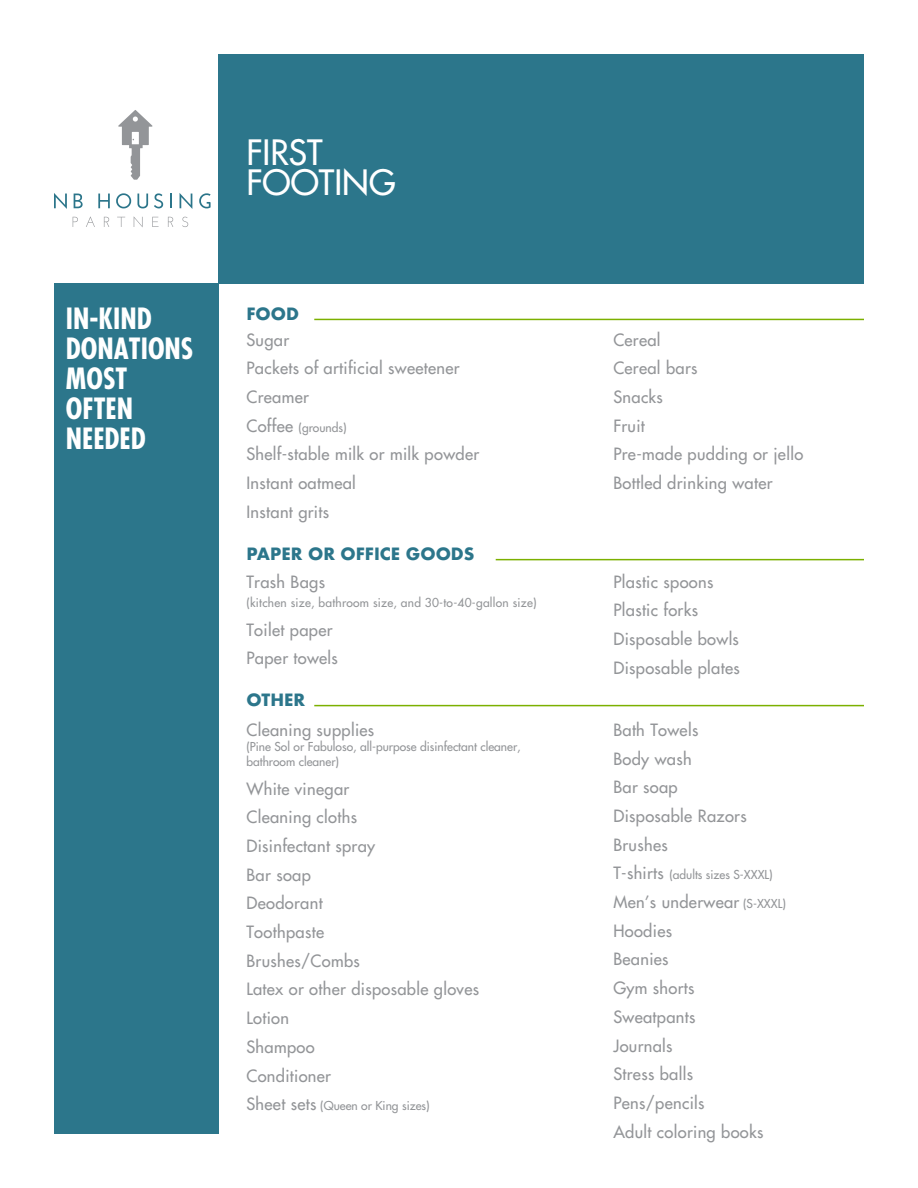
<style>
.page{position:relative;width:918px;height:1188px;background:#fff}
.page>*{position:absolute;margin:0;border:0;box-sizing:border-box;transform-origin:0 0}
.t1{font:34.05px "Futura";color:#fff}
.t2{font:700 condensed 28.5px/30px "Futura";color:#fff}
.t3{font:16.5px "Futura";letter-spacing:.02em;color:#939598}
.t4{font:700 16.5px "Futura";color:#2c768b}
.t5{font:12px/15px "Futura";color:#939598}
.t6{font:12px "Futura";letter-spacing:.02em;color:#939598}
.s1{font-size:16.5px}
.s2{font-size:12px}
</style>
<div class="page">
<div style="left:54px;top:283px;width:165px;height:851px;background:#2c768b"></div>
<div style="left:219px;top:54px;width:645px;height:229px;background:#2c768b"></div>
<svg style="left:54px;top:193px;width:13px;height:16px"></svg>
<svg style="left:74px;top:194px;width:9px;height:14px"></svg>
<svg style="left:98px;top:194px;width:12px;height:14px"></svg>
<svg style="left:116px;top:193px;width:15px;height:15px"></svg>
<svg style="left:137px;top:194px;width:11px;height:14px"></svg>
<svg style="left:154px;top:193px;width:9px;height:15px"></svg>
<svg style="left:170px;top:194px;width:2px;height:14px"></svg>
<svg style="left:180px;top:193px;width:12px;height:16px"></svg>
<svg style="left:199px;top:193px;width:12px;height:15px"></svg>
<svg style="left:73px;top:217px;width:5px;height:10px"></svg>
<svg style="left:86px;top:216px;width:9px;height:11px"></svg>
<svg style="left:104px;top:217px;width:5px;height:10px"></svg>
<svg style="left:117px;top:217px;width:8px;height:10px"></svg>
<svg style="left:134px;top:216px;width:9px;height:11px"></svg>
<svg style="left:152px;top:217px;width:7px;height:10px"></svg>
<svg style="left:168px;top:217px;width:5px;height:10px"></svg>
<svg style="left:182px;top:217px;width:6px;height:10px"></svg>
<svg style="left:118px;top:110px;width:34px;height:70px"></svg>
<hr style="left:314px;top:319px;width:550px;height:1px;background:#7cb000">
<hr style="left:496px;top:559px;width:368px;height:1px;background:#7cb000">
<hr style="left:314px;top:705px;width:550px;height:1px;background:#7cb000">
<p class="t2" style="left:66px;top:304px;width:129px">IN-KIND<br>DONATIONS<br>MOST<br>OFTEN<br>NEEDED</p>
<p class="t1" style="left:246px;top:131px;width:78px">FIRST</p>
<p class="t1" style="left:246px;top:161px;width:151px">FOOTING</p>
<p class="t4" style="left:246px;top:302px;width:54px">FOOD</p>
<p class="t3" style="left:246px;top:329px;width:44px">Sugar</p>
<p class="t3" style="left:246px;top:358px;width:215px">Packets of artificial sweetener</p>
<p class="t3" style="left:246px;top:387px;width:64px">Creamer</p>
<p class="t5" style="left:246px;top:420px;width:102px"><span class="s1">Coffee</span> (grounds)</p>
<p class="t3" style="left:246px;top:444px;width:234px">Shelf-stable milk or milk powder</p>
<p class="t3" style="left:246px;top:473px;width:111px">Instant oatmeal</p>
<p class="t3" style="left:246px;top:501px;width:84px">Instant grits</p>
<p class="t4" style="left:246px;top:542px;width:230px">PAPER OR OFFICE GOODS</p>
<p class="t3" style="left:246px;top:571px;width:80px">Trash Bags</p>
<p class="t6" style="left:246px;top:595px;width:292px">(kitchen size, bathroom size, and 30-to-40-gallon size)</p>
<p class="t3" style="left:246px;top:619px;width:88px">Toilet paper</p>
<p class="t3" style="left:246px;top:648px;width:93px">Paper towels</p>
<p class="t4" style="left:246px;top:688px;width:60px">OTHER</p>
<p class="t3" style="left:246px;top:720px;width:129px">Cleaning supplies</p>
<p class="t5" style="left:246px;top:739px;width:276px">(Pine Sol or Fabuloso, all-purpose disinfectant cleaner, bathroom cleaner)</p>
<p class="t3" style="left:246px;top:778px;width:104px">White vinegar</p>
<p class="t3" style="left:246px;top:807px;width:112px">Cleaning cloths</p>
<p class="t3" style="left:246px;top:836px;width:130px">Disinfectant spray</p>
<p class="t3" style="left:246px;top:864px;width:66px">Bar soap</p>
<p class="t3" style="left:246px;top:893px;width:78px">Deodorant</p>
<p class="t3" style="left:246px;top:922px;width:79px">Toothpaste</p>
<p class="t3" style="left:246px;top:950px;width:115px">Brushes/Combs</p>
<p class="t3" style="left:246px;top:979px;width:234px">Latex or other disposable gloves</p>
<p class="t3" style="left:246px;top:1008px;width:44px">Lotion</p>
<p class="t3" style="left:246px;top:1036px;width:70px">Shampoo</p>
<p class="t3" style="left:246px;top:1065px;width:86px">Conditioner</p>
<p class="t5" style="left:246px;top:1098px;width:185px"><span class="s1">Sheet sets</span> (Queen or King sizes)</p>
<p class="t3" style="left:613px;top:329px;width:49px">Cereal</p>
<p class="t3" style="left:613px;top:358px;width:86px">Cereal bars</p>
<p class="t3" style="left:613px;top:387px;width:51px">Snacks</p>
<p class="t3" style="left:613px;top:415px;width:33px">Fruit</p>
<p class="t3" style="left:613px;top:444px;width:191px">Pre-made pudding or jello</p>
<p class="t3" style="left:613px;top:473px;width:161px">Bottled drinking water</p>
<p class="t3" style="left:613px;top:571px;width:102px">Plastic spoons</p>
<p class="t3" style="left:613px;top:600px;width:86px">Plastic forks</p>
<p class="t3" style="left:613px;top:628px;width:127px">Disposable bowls</p>
<p class="t3" style="left:613px;top:657px;width:128px">Disposable plates</p>
<p class="t3" style="left:613px;top:720px;width:86px">Bath Towels</p>
<p class="t3" style="left:613px;top:748px;width:80px">Body wash</p>
<p class="t3" style="left:613px;top:777px;width:66px">Bar soap</p>
<p class="t3" style="left:613px;top:806px;width:135px">Disposable Razors</p>
<p class="t3" style="left:613px;top:834px;width:56px">Brushes</p>
<p class="t5" style="left:613px;top:868px;width:161px"><span class="s1">T-shirts</span> (adults sizes S-XXXL)</p>
<p class="t3" style="left:613px;top:892px;width:174px">Men’s underwear <span class="s2">(S-XXXL)</span></p>
<p class="t3" style="left:613px;top:920px;width:60px">Hoodies</p>
<p class="t3" style="left:613px;top:949px;width:57px">Beanies</p>
<p class="t3" style="left:613px;top:978px;width:83px">Gym shorts</p>
<p class="t3" style="left:613px;top:1006px;width:84px">Sweatpants</p>
<p class="t3" style="left:613px;top:1035px;width:61px">Journals</p>
<p class="t3" style="left:613px;top:1064px;width:81px">Stress balls</p>
<p class="t3" style="left:613px;top:1092px;width:93px">Pens/pencils</p>
<p class="t3" style="left:613px;top:1121px;width:152px">Adult coloring books</p>
</div>
